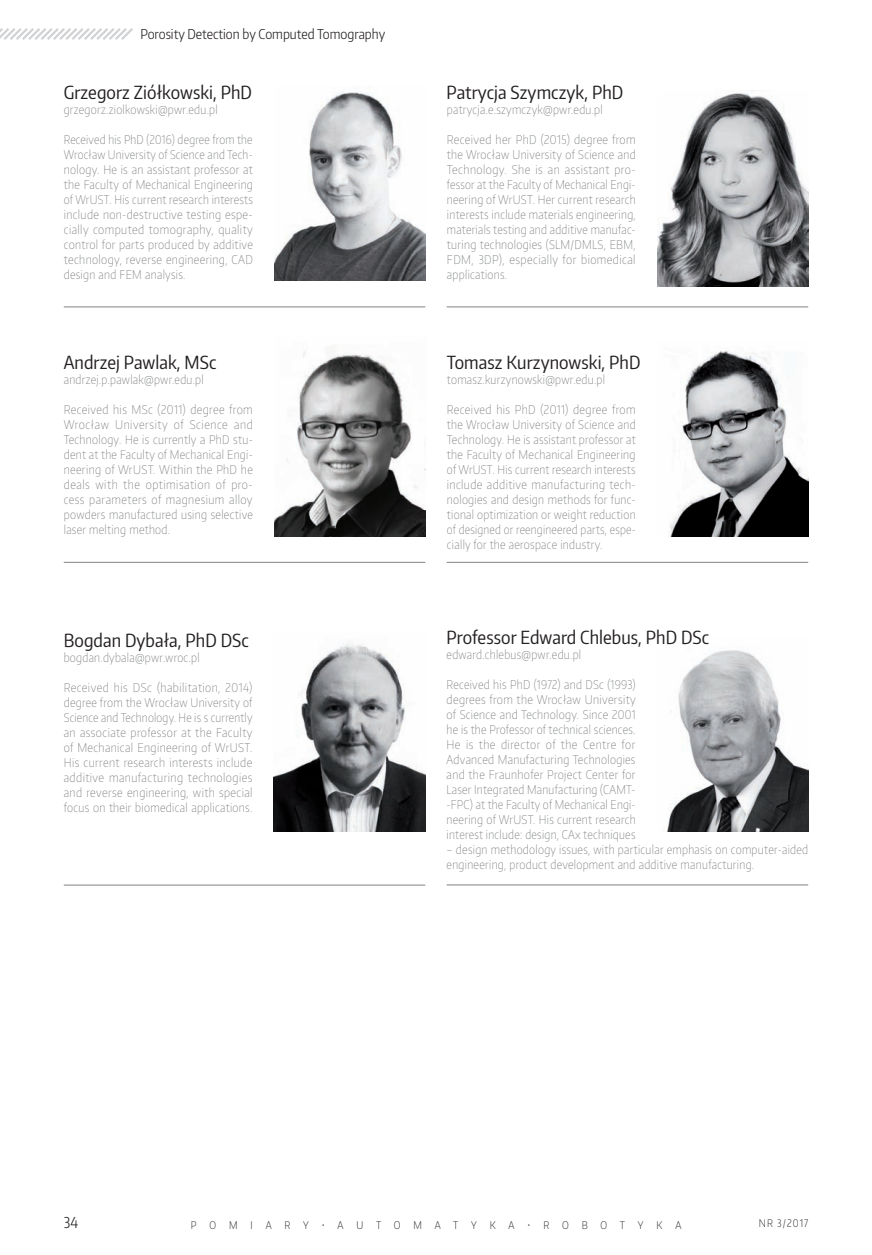
<style>
.page{position:relative;width:872px;height:1255px;background:#fff}
.page>*{position:absolute;margin:0;border:0;box-sizing:border-box;transform-origin:0 0}
.t1{font:18px "Encode Sans Condensed";letter-spacing:.005em;color:#231f20}
.t2{font:300 15px "Encode Sans Condensed";color:#231f20}
.t3{font:300 13.5px "Encode Sans Condensed";color:#231f20}
.t4{font:100 12px/15px "Encode Sans Condensed";letter-spacing:.025em;color:#76787b;text-align:justify}
.t5{font:200 10.5px "Encode Sans Condensed";letter-spacing:1.225em;color:#231f20}
</style>
<div class="page">
<hr style="left:64px;top:884px;width:361px;height:1px;background:#808285">
<img style="left:274px;top:643px;width:151px;height:188px">
<img style="left:665px;top:650px;width:143px;height:181px">
<hr style="left:446px;top:306px;width:362px;height:1px;background:#808285">
<hr style="left:446px;top:562px;width:362px;height:1px;background:#808285">
<hr style="left:64px;top:306px;width:361px;height:1px;background:#808285">
<hr style="left:64px;top:562px;width:361px;height:1px;background:#808285">
<img style="left:274px;top:91px;width:151px;height:189px">
<img style="left:274px;top:347px;width:151px;height:189px">
<img style="left:657px;top:90px;width:151px;height:196px">
<img style="left:669px;top:351px;width:139px;height:185px">
<hr style="left:446px;top:884px;width:362px;height:1px;background:#808285">
<svg style="left:0;top:28px;width:133px;height:12px"></svg>
<p class="t3" style="left:140px;top:25px;width:246px">Porosity Detection by Computed Tomography</p>
<h1 class="t1" style="left:64px;top:80px;width:190px">Grzegorz Ziółkowski, PhD</h1>
<p class="t4" style="left:64px;top:101px;width:155px">grzegorz.ziolkowski@pwr.edu.pl</p>
<p class="t4" style="left:64px;top:131px;width:191px">Received his PhD (2016) degree from the Wrocław University of Science and Tech&shy;nology. He is an assistant professor at the Faculty of Mechanical Engineering of WrUST. His current research interests include non-destructive testing espe&shy;cially computed tomography, quality control for parts produced by additive technology, reverse engineering, CAD design and FEM analysis.</p>
<h1 class="t1" style="left:64px;top:350px;width:154px">Andrzej Pawlak, MSc</h1>
<p class="t4" style="left:64px;top:372px;width:141px">andrzej.p.pawlak@pwr.edu.pl</p>
<p class="t4" style="left:64px;top:402px;width:191px">Received his MSc (2011) degree from Wrocław University of Science and Technology. He is currently a PhD stu&shy;dent at the Faculty of Mechanical Engi&shy;neering of WrUST. Within the PhD he deals with the optimisation of pro&shy;cess parameters of magnesium alloy powders manufactured using selective laser melting method.</p>
<h1 class="t1" style="left:64px;top:628px;width:186px">Bogdan Dybała, PhD DSc</h1>
<p class="t4" style="left:64px;top:649px;width:137px">bogdan.dybala@pwr.wroc.pl</p>
<p class="t4" style="left:64px;top:679px;width:190px">Received his DSc (habilitation, 2014) degree from the Wrocław University of Science and Technology. He is s currently an associate professor at the Faculty of Mechanical Engineering of WrUST.<br>His current research interests include additive manufacturing technologies and reverse engineering, with special focus on their biomedical applications.</p>
<h1 class="t1" style="left:446px;top:80px;width:178px">Patrycja Szymczyk, PhD</h1>
<p class="t4" style="left:447px;top:101px;width:157px">patrycja.e.szymczyk@pwr.edu.pl</p>
<p class="t4" style="left:447px;top:131px;width:190px">Received her PhD (2015) degree from the Wrocław University of Science and Technology. She is an assistant pro&shy;fessor at the Faculty of Mechanical Engi&shy;neering of WrUST. Her current research interests include materials engineering, materials testing and additive manufac&shy;turing technologies (SLM/DMLS, EBM, FDM, 3DP), especially for biomedical applications.</p>
<h1 class="t1" style="left:447px;top:350px;width:195px">Tomasz Kurzynowski, PhD</h1>
<p class="t4" style="left:447px;top:372px;width:160px">tomasz.kurzynowski@pwr.edu.pl</p>
<p class="t4" style="left:447px;top:402px;width:190px">Received his PhD (2011) degree from the Wrocław University of Science and Technology. He is assistant professor at the Faculty of Mechanical Engineering of WrUST. His current research interests include additive manufacturing tech&shy;nologies and design methods for func&shy;tional optimization or weight reduction of designed or reengineered parts, espe&shy;cially for the aerospace industry.</p>
<h1 class="t1" style="left:446px;top:625px;width:264px">Professor Edward Chlebus, PhD DSc</h1>
<p class="t4" style="left:446px;top:646px;width:136px">edward.chlebus@pwr.edu.pl</p>
<p class="t4" style="left:446px;top:676px;width:191px">Received his PhD (1972) and DSc (1993) degrees from the Wrocław University of Science and Technology. Since 2001 he is the Professor of technical sciences.<br>He is the director of the Centre for Advanced Manufacturing Technologies and the Fraunhofer Project Center for Laser Integrated Manufacturing (CAMT--FPC) at the Faculty of Mechanical Engi&shy;neering of WrUST. His current research interest include: design, CAx techniques</p>
<p class="t4" style="left:446px;top:841px;width:363px">– design methodology issues, with particular emphasis on computer-aided engineering, product development and additive manufacturing.</p>
<p class="t2" style="left:64px;top:1212px;width:16px">34</p>
<p class="t5" style="left:191px;top:1217px;width:492px">POMIARY•AUTOMATYKA•ROBOTYKA</p>
<p class="t5" style="left:758px;top:1216px;width:51px">NR 3/2017</p>
</div>
